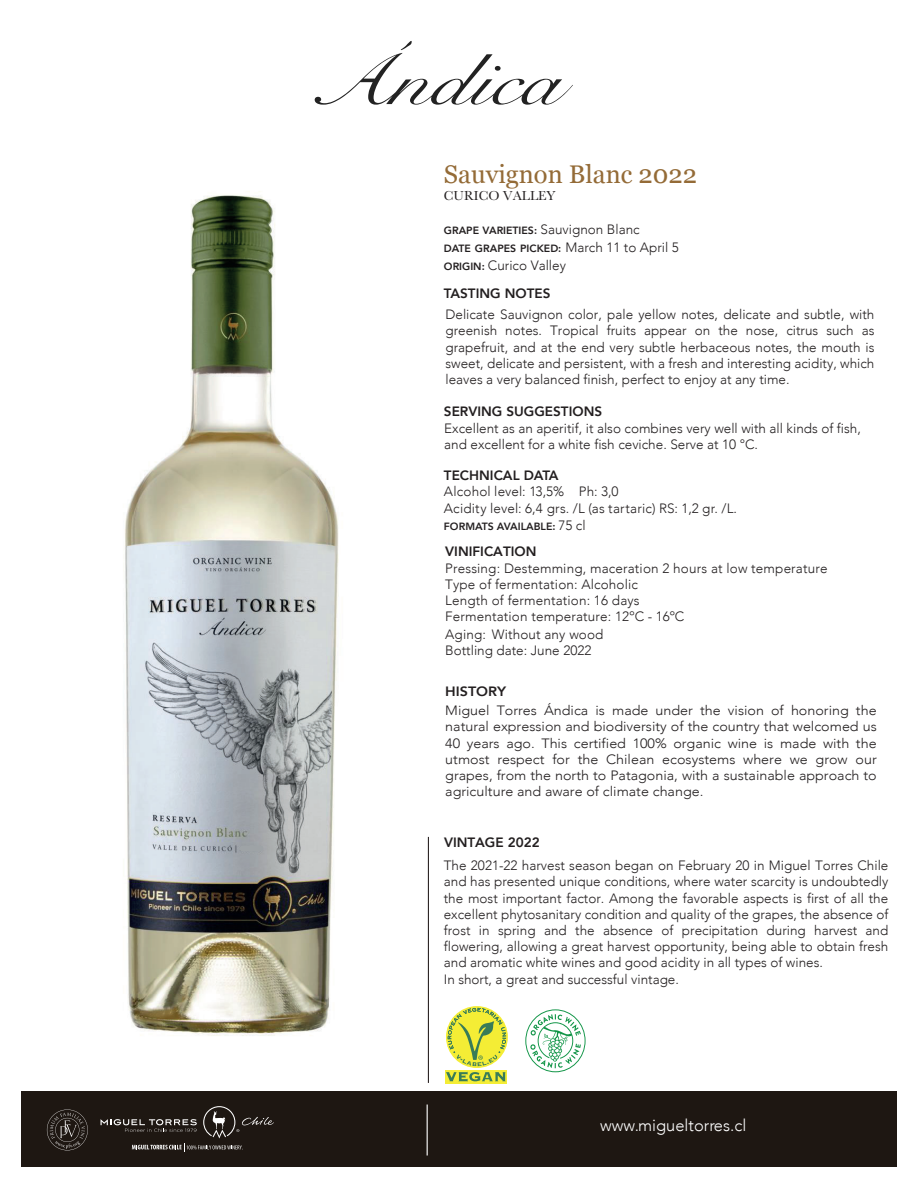
<style>
.page{position:relative;width:918px;height:1188px;background:#fff}
.page>*{position:absolute;margin:0;border:0;box-sizing:border-box;transform-origin:0 0}
.t1{font:25.5px "Georgia";color:#946b37}
.t2{font:300 16.5px "Avenir";color:#fff}
.t3{font:300 13.5px/16.2px "Avenir";color:#231f20}
.t4{font:300 13.5px/16.2px "Avenir";color:#231f20;text-align:justify;scale:1.06 1}
.t5{font:800 13.5px "Avenir";color:#231f20}
.t6{font:13.5px "Baskerville";color:#231f20}
.t7{font:800 13.5px "Avenir";color:#231f20;scale:1.06 1}
.t8{font:800 10.5px/18px "Avenir";color:#231f20}
.s1{font-weight:300;font-size:13.5px}
.s2{font-weight:800;font-size:10.5px}
.s3{font-weight:800}
</style>
<div class="page">
<div style="left:21px;top:1091px;width:876px;height:76px;background:#1e1712"></div>
<svg style="left:47px;top:1109px;width:41px;height:41px"></svg>
<svg style="left:101px;top:1106px;width:173px;height:45px"></svg>
<hr style="left:427px;top:1105px;width:1px;height:51px;background:#fff">
<hr style="left:428px;top:837px;width:1px;height:246px;background:#140c0c">
<svg style="left:315px;top:41px;width:258px;height:64px"></svg>
<img style="left:125px;top:191px;width:214px;height:845px">
<svg style="left:446px;top:1006px;width:62px;height:62px"></svg>
<svg style="left:448px;top:1008px;width:58px;height:58px;background:#d2da57"></svg>
<div style="left:445px;top:1070px;width:62px;height:13px;background:#f4ed35"></div>
<svg style="left:446px;top:1072px;width:60px;height:10px"></svg>
<svg style="left:525px;top:1009px;width:61px;height:63px"></svg>
<div style="left:239px;top:846px;width:24px;height:5px;background:#9ea3a6;border-radius:3px"></div>
<h1 class="t1" style="left:444px;top:156px;width:254px">Sauvignon Blanc 2022</h1>
<p class="t6" style="left:444px;top:187px;width:113px">CURICO VALLEY</p>
<p class="t8" style="left:444px;top:221px;width:237px">GRAPE VARIETIES: <span class="s1">Sauvignon Blanc<br></span>DATE GRAPES PICKED: <span class="s1">March 11 to April 5</span></p>
<p class="t3" style="left:444px;top:251px;width:123px;line-height:28.2px"><span class="s2">ORIGIN:</span> Curico Valley<br><span class="s3">TASTING NOTES</span></p>
<p class="t3" style="left:446px;top:306px;width:431px;text-align:justify">Delicate Sauvignon color, pale yellow notes, delicate and subtle, with greenish notes. Tropical fruits appear on the nose, citrus such as grapefruit, and at the end very subtle herbaceous notes, the mouth is sweet, delicate and persistent, with a fresh and interesting acidity, which leaves a very balanced finish, perfect to enjoy at any time.</p>
<p class="t5" style="left:444px;top:401px;width:160px">SERVING SUGGESTIONS</p>
<p class="t3" style="left:444px;top:420px;width:418px">Excellent as an aperitif, it also combines very well with all kinds of fish, and excellent for a white fish ceviche. Serve at 10 °C.</p>
<p class="t5" style="left:444px;top:465px;width:116px">TECHNICAL DATA</p>
<p class="t3" style="left:444px;top:484px;width:295px">Alcohol level: 13,5% Ph: 3,0<br>Acidity level: 6,4 grs. /L (as tartaric) RS: 1,2 gr. /L.</p>
<p class="t8" style="left:444px;top:517px;width:143px">FORMATS AVAILABLE: <span class="s1">75 cl</span></p>
<p class="t5" style="left:445px;top:541px;width:93px">VINIFICATION</p>
<p class="t3" style="left:445px;top:560px;width:384px">Pressing: Destemming, maceration 2 hours at low temperature Type of fermentation: Alcoholic<br>Length of fermentation: 16 days<br>Fermentation temperature: 12ºC - 16ºC<br>Aging: Without any wood<br>Bottling date: June 2022</p>
<p class="t7" style="left:445px;top:681px;width:59px">HISTORY</p>
<p class="t4" style="left:445px;top:702px;width:409px">Miguel Torres Ándica is made under the vision of honoring the natural expression and biodiversity of the country that welcomed us 40 years ago. This certified 100% organic wine is made with the utmost respect for the Chilean ecosystems where we grow our grapes, from the north to Patagonia, with a sustainable approach to agriculture and aware of climate change.</p>
<p class="t5" style="left:444px;top:832px;width:97px">VINTAGE 2022</p>
<p class="t3" style="left:444px;top:857px;width:446px">The 2021-22 harvest season began on February 20 in Miguel Torres Chile and has presented unique conditions, where water scarcity is undoubtedly the most important factor. Among the favorable aspects is first of all the excellent phytosanitary condition and quality of the grapes, the absence of frost in spring and the absence of precipitation during harvest and flowering, allowing a great harvest opportunity, being able to obtain fresh and aromatic white wines and good acidity in all types of wines.<br>In short, a great and successful vintage.</p>
<p class="t2" style="left:600px;top:1116px;width:148px">www.migueltorres.cl</p>
</div>
